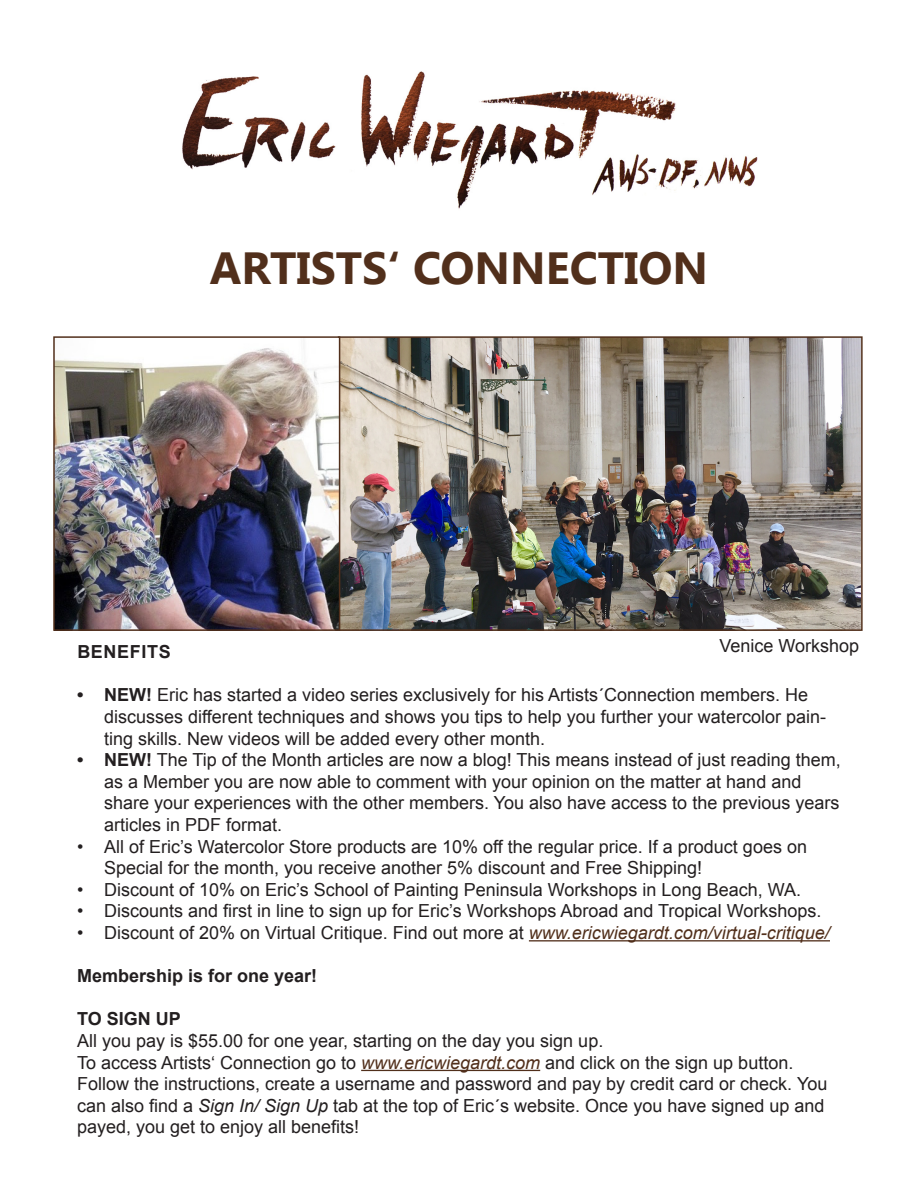
<style>
.page{position:relative;width:918px;height:1188px;background:#fff}
.page>*{position:absolute;margin:0;border:0;box-sizing:border-box;transform-origin:0 0}
.t1{font:700 45px "Gadugi";color:#512f1b}
.t2{font:18px/21.6px "Arial";color:#231f20}
.t3{font:700 18px "Arial";color:#231f20}
.t4{font:700 18px "Arial";letter-spacing:.035em;color:#231f20}
.s1{font-weight:700}
.s2{font-style:italic;color:#512f1b}
.s3{font-style:italic}
</style>
<div class="page">
<img style="left:182px;top:71px;width:576px;height:138px">
<img style="left:56px;top:339px;width:804px;height:289px">
<div style="left:338px;top:336px;width:525px;height:295px;border:2px solid #512f1b"></div>
<div style="left:53px;top:336px;width:287px;height:295px;border:2px solid #512f1b"></div>
<hr style="left:529px;top:940px;width:301px;height:1px;background:#512f1b">
<hr style="left:361px;top:1070px;width:179px;height:1px;background:#512f1b">
<p class="t1" style="left:210px;top:241px;width:500px">ARTISTS‘ CONNECTION</p>
<p class="t2" style="left:719px;top:635px;width:141px">Venice Workshop</p>
<p class="t4" style="left:77px;top:639px;width:95px">BENEFITS</p>
<p class="t2" style="left:104px;top:684px;width:724px;text-indent:-27px"><span class="s1">• NEW!</span> Eric has started a video series exclusively for his Artists´Connection members. He discusses different techniques and shows you tips to help you further your watercolor pain&shy;ting skills. New videos will be added every other month.</p>
<p class="t2" style="left:104px;top:749px;width:738px;text-indent:-27px"><span class="s1">• NEW!</span> The Tip of the Month articles are now a blog! This means instead of just reading them, as a Member you are now able to comment with your opinion on the matter at hand and share your experiences with the other members. You also have access to the previous years articles in PDF format.</p>
<p class="t2" style="left:104px;top:835px;width:705px;text-indent:-27px">• All of Eric’s Watercolor Store products are 10% off the regular price. If a product goes on<br>Special for the month, you receive another 5% discount and Free Shipping!</p>
<p class="t2" style="left:77px;top:878px;width:726px">• Discount of 10% on Eric’s School of Painting Peninsula Workshops in Long Beach, WA.</p>
<p class="t2" style="left:77px;top:900px;width:746px">• Discounts and first in line to sign up for Eric’s Workshops Abroad and Tropical Workshops.</p>
<p class="t2" style="left:77px;top:922px;width:754px">• Discount of 20% on Virtual Critique. Find out more at <span class="s2">www.ericwiegardt.com/virtual-critique/</span></p>
<p class="t3" style="left:77px;top:963px;width:242px">Membership is for one year!</p>
<p class="t3" style="left:77px;top:1006px;width:105px">TO SIGN UP</p>
<p class="t2" style="left:77px;top:1030px;width:528px">All you pay is $55.00 for one year, starting on the day you sign up.</p>
<p class="t2" style="left:77px;top:1051px;width:752px">To access Artists‘ Connection go to <span class="s2">www.ericwiegardt.com</span> and click on the sign up button.<br>Follow the instructions, create a username and password and pay by credit card or check. You can also find a <span class="s3">Sign In/ Sign Up</span> tab at the top of Eric´s website. Once you have signed up and payed, you get to enjoy all benefits!</p>
</div>
